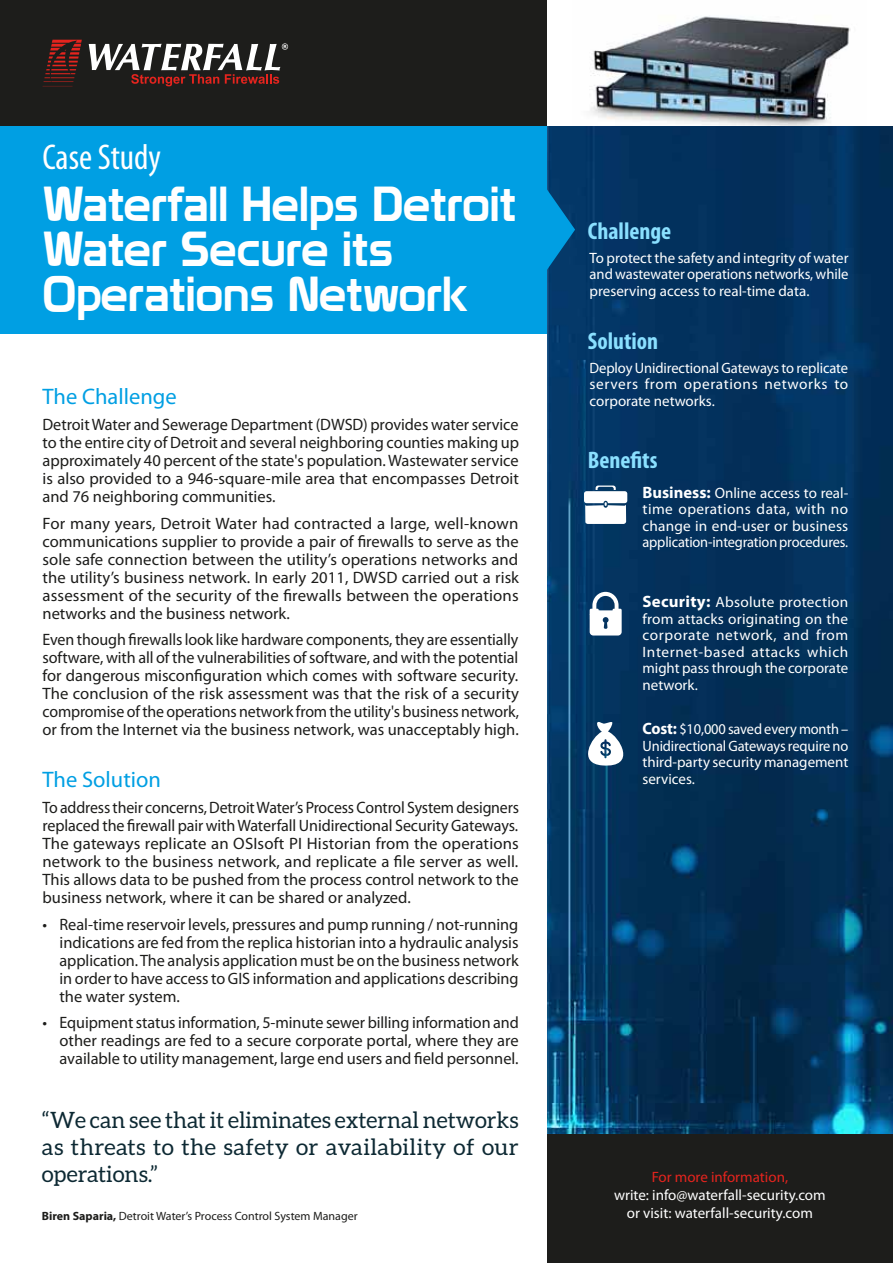
<style>
.page{position:relative;width:893px;height:1263px;background:#fff}
.page>*{position:absolute;margin:0;border:0;box-sizing:border-box;transform-origin:0 0}
.t1{font:48px/45px "Prototype";color:#fff}
.t2{font:condensed 36px "Myriad Pro";color:#fff}
.t3{font:700 condensed 24px "Myriad Pro";color:#8ae0ff}
.t4{font:22.5px/27px "Aleo";letter-spacing:.02em;color:#0d2933;text-align:justify}
.t5{font:22.5px "Myriad Pro";color:#009fe3}
.t6{font:16.5px/18px "Myriad Pro";color:#1d1d1b;text-align:justify}
.t7{font:16.5px/18px "Myriad Pro";color:#1d1d1b;text-align:justify;scale:.96 1}
.t8{font:15px/16.5px "Myriad Pro";color:#fff}
.t9{font:15px/16.5px "Myriad Pro";color:#fff;text-align:justify;scale:.96 1}
.t10{font:15px "Myriad Pro";letter-spacing:.025em;color:#fff}
.t11{font:15px "Myriad Pro";color:#e5241e}
.t12{font:15px "Myriad Pro";letter-spacing:.04em;color:#fff}
.t13{font:15px "Myriad Pro";letter-spacing:.035em;color:#fff}
.t14{font:12px "Myriad Pro";color:#1d1d1b}
.s1{font-weight:700}
.s2{font-weight:700;font-size:16.5px}
</style>
<div class="page">
<img style="left:546px;top:125px;width:347px;height:1010px">
<div style="left:546px;top:1135px;width:347px;height:128px;background:#1d1d1b"></div>
<div style="left:0;top:0;width:546px;height:334px;background:#009fe3"></div>
<div style="left:0;top:0;width:546px;height:125px;background:#1d1d1b"></div>
<svg style="left:43px;top:40px;width:39px;height:42px"></svg>
<hr style="left:43px;top:86px;width:30px;height:1px;background:#e5241e">
<svg style="left:89px;top:43px;width:199px;height:43px"></svg>
<svg style="left:590px;top:592px;width:32px;height:43px"></svg>
<svg style="left:584px;top:485px;width:43px;height:39px"></svg>
<svg style="left:546px;top:187px;width:29px;height:85px;background:#026ba4"></svg>
<svg style="left:577px;top:721px;width:61px;height:47px"></svg>
<img style="left:590px;top:16px;width:261px;height:109px">
<h2 class="t2" style="left:43px;top:136px;width:120px">Case Study</h2>
<h1 class="t1" style="left:43px;top:182px;width:475px">Waterfall Helps Detroit<br>Water Secure its<br>Operations Network</h1>
<h3 class="t5" style="left:43px;top:382px;width:136px">The Challenge</h3>
<p class="t6" style="left:43px;top:415px;width:478px">DetroitWater and Sewerage Department (DWSD) provides water service to the entire city of Detroit and several neighboring counties making up approximately 40 percent of the state s' population.Wastewater service is also provided to a 946-square-mile area that encompasses Detroit and 76 neighboring communities.</p>
<p class="t6" style="left:43px;top:514px;width:478px">For many years, Detroit Water had contracted a large, well-known communications supplier to provide a pair of firewalls to serve as the sole safe connection between the utility s’ operations networks and the utility s’ business network In. early 2011, DWSD carried out a risk assessment of the security of the firewalls between the operations networks and the business network.</p>
<p class="t6" style="left:43px;top:630px;width:478px">Even though firewalls look like hardware components, they are essentially software, with all of the vulnerabilities of software, and with the potential for dangerous misconfiguration which comes with software security.<br>The conclusion of the risk assessment was that the risk of a security compromise of the operations network from the utility s' business network, or from the Internet via the business network, was unacceptably high.</p>
<h3 class="t5" style="left:43px;top:765px;width:120px">The Solution</h3>
<p class="t7" style="left:43px;top:798px;width:498px">To address their concerns, DetroitWater s’ Process Control System designers replaced the firewall pair withWaterfall Unidirectional Security Gateways.<br>The gateways replicate an OSIsoft PI Historian from the operations network to the business network, and replicate a file server as well.<br>This allows data to be pushed from the process control network to the business network, where it can be shared or analyzed.</p>
<p class="t6" style="left:60px;top:915px;width:460px">Real-time reservoir levels, pressures and pump running / not-running</p>
<p class="t6" style="left:43px;top:915px;width:6px">•</p>
<p class="t6" style="left:43px;top:1013px;width:6px">•</p>
<p class="t6" style="left:60px;top:933px;width:461px">indications are fed from the replica historian into a hydraulic analysis application.The analysis application must be on the business network in order to have access to GIS information and applications describing the water system.</p>
<p class="t6" style="left:60px;top:1013px;width:461px">Equipment status information, 5-minute sewer billing information and</p>
<p class="t6" style="left:60px;top:1031px;width:461px">other readings are fed to a secure corporate portal, where they are available to utility management, large end users and field personnel.</p>
<h3 class="t4" style="left:42px;top:1107px;width:478px">“We can see that it eliminates external networks as threats to the safety or availability of our operations“.</h3>
<p class="t14" style="left:42px;top:1208px;width:317px"><span class="s1">Biren Saparia,</span> Detroit Water s’ Process Control System Manager</p>
<h3 class="t3" style="left:588px;top:216px;width:85px">Challenge</h3>
<p class="t8" style="left:590px;top:249px;width:260px;text-align:justify">To protect the safety and integrity of water and wastewater operations networks, while preserving access to real-time data.</p>
<h3 class="t3" style="left:588px;top:326px;width:72px">Solution</h3>
<p class="t8" style="left:590px;top:359px;width:260px;text-align:justify">Deploy Unidirectional Gateways to replicate servers from operations networks to corporate networks.</p>
<h3 class="t3" style="left:588px;top:445px;width:71px">Benefits</h3>
<p class="t8" style="left:642px;top:484px;width:207px"><span class="s2">Business:</span> Online access to real-</p>
<p class="t8" style="left:642px;top:517px;width:207px">change in end-user or business application-integrationprocedures.</p>
<p class="t10" style="left:642px;top:500px;width:207px">time operations data, with no</p>
<p class="t8" style="left:642px;top:594px;width:207px;text-align:right"><span class="s2">Security:</span> Absolute protection from attacks originating on the from</p>
<p class="t12" style="left:716px;top:626px;width:62px">network,</p>
<p class="t8" style="left:783px;top:627px;width:27px">and</p>
<p class="t13" style="left:642px;top:626px;width:68px">corporate</p>
<p class="t8" style="left:642px;top:643px;width:207px">Internet-based<br>might pass through the corporate network.</p>
<p class="t12" style="left:752px;top:642px;width:50px">attacks</p>
<p class="t8" style="left:807px;top:643px;width:43px">which</p>
<p class="t9" style="left:642px;top:721px;width:216px"><span class="s2">Cost:</span> $10,000 saved every month – Unidirectional Gateways require no third-party security management services.</p>
<p class="t11" style="left:652px;top:1168px;width:138px">For more information,</p>
<p class="t8" style="left:614px;top:1186px;width:213px;line-height:18px;text-align:center">write: info@waterfall-security.com or visit: waterfall-security.com</p>
</div>
